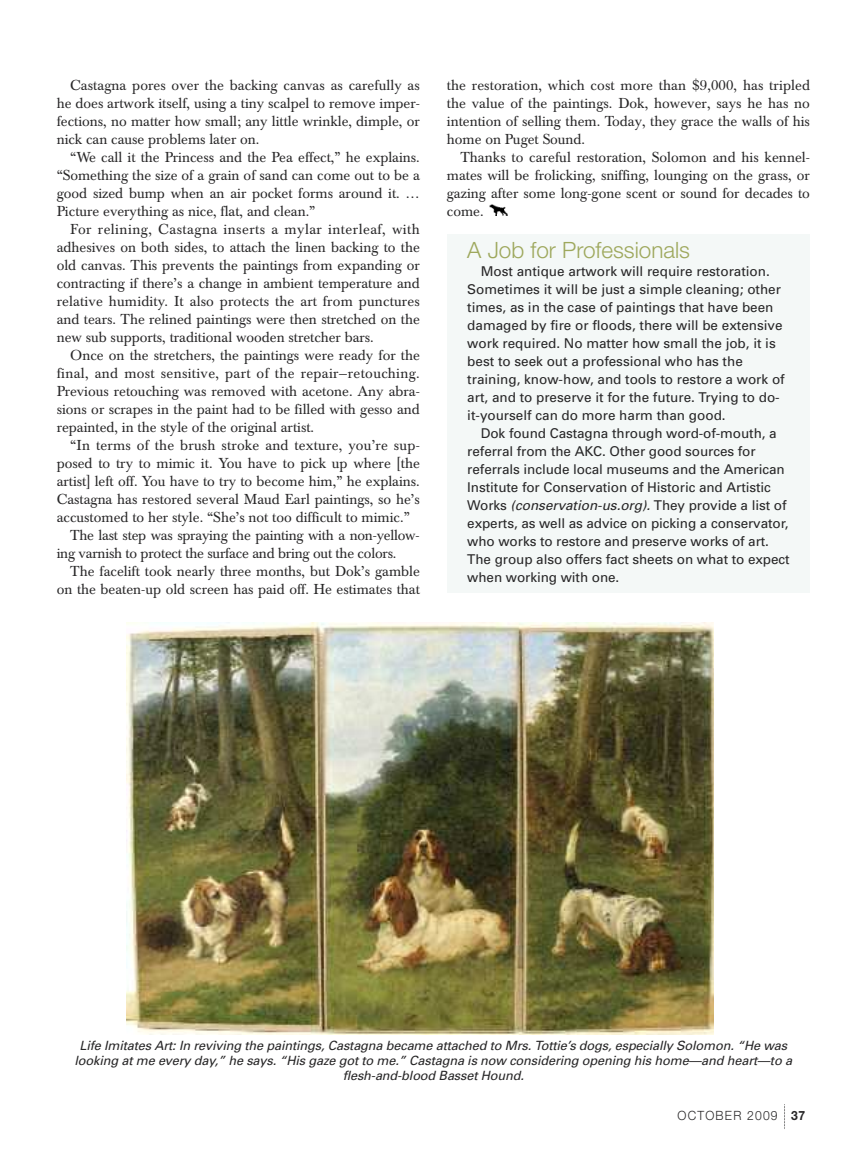
<style>
.page{position:relative;width:864px;height:1161px;background:#fff}
.page>*{position:absolute;margin:0;border:0;box-sizing:border-box;transform-origin:0 0}
.t1{font:300 22.5px "Helvetica Neue";color:#9ea85d}
.t2{font:14.25px/18px "Baskerville BE";color:#272627;text-align:justify}
.t3{font:13.5px/18px "Univers";color:#272627}
.t4{font:italic 12.75px/15px "Univers";letter-spacing:-.01em;color:#272627;text-align:center}
.t5{font:300 12.75px "Helvetica Neue";letter-spacing:.1em;color:#272627;scale:.95 1}
.s1{font-style:italic}
.s2{font-weight:700}
</style>
<div class="page">
<svg style="left:784px;top:1104px;width:1px;height:25px"></svg>
<img style="left:490px;top:205px;width:17px;height:11px">
<img style="left:127px;top:622px;width:586px;height:412px">
<div style="left:447px;top:234px;width:363px;height:359px;background:#f4f8f7"></div>
<p class="t2" style="left:57px;top:78px;width:365px;text-indent:14px">Castagna pores over the backing canvas as carefully as he does artwork itself, using a tiny scalpel to remove imper&shy;fections, no matter how small; any little wrinkle, dimple, or nick can cause problems later on.</p>
<p class="t2" style="left:57px;top:150px;width:365px;text-indent:13px">“We call it the Princess and the Pea effect,” he explains. “Something the size of a grain of sand can come out to be a good sized bump when an air pocket forms around it. … Picture everything as nice, flat, and clean.”</p>
<p class="t2" style="left:57px;top:222px;width:365px;text-indent:14px">For relining, Castagna inserts a mylar interleaf, with adhesives on both sides, to attach the linen backing to the old canvas. This prevents the paintings from expanding or contracting if there’s a change in ambient temperature and relative humidity. It also protects the art from punctures and tears. The relined paintings were then stretched on the new sub supports, traditional wooden stretcher bars.</p>
<p class="t2" style="left:57px;top:348px;width:365px;text-indent:14px">Once on the stretchers, the paintings were ready for the final, and most sensitive, part of the repair—retouching.<br>Previous retouching was removed with acetone. Any abra&shy;sions or scrapes in the paint had to be filled with gesso and repainted, in the style of the original artist.</p>
<p class="t2" style="left:70px;top:438px;width:351px">“In terms of the brush stroke and texture, you’re sup-</p>
<p class="t2" style="left:57px;top:456px;width:365px">posed to try to mimic it. You have to pick up where [the</p>
<p class="t2" style="left:57px;top:474px;width:365px">artist] left off. You have to try to become him,” he explains.</p>
<p class="t2" style="left:57px;top:492px;width:365px">Castagna has restored several Maud Earl paintings, so he’s</p>
<p class="t2" style="left:57px;top:510px;width:355px">accustomed to her style. “She’s not too difficult to mimic.”</p>
<p class="t2" style="left:70px;top:528px;width:351px">The last step was spraying the painting with a non-yellow-</p>
<p class="t2" style="left:57px;top:546px;width:341px">ing varnish to protect the surface and bring out the colors.</p>
<p class="t2" style="left:70px;top:564px;width:351px">The facelift took nearly three months, but Dok’s gamble</p>
<p class="t2" style="left:57px;top:582px;width:365px">on the beaten-up old screen has paid off. He estimates that</p>
<p class="t2" style="left:447px;top:78px;width:365px">the restoration, which cost more than $9,000, has tripled the value of the paintings. Dok, however, says he has no intention of selling them. Today, they grace the walls of his home on Puget Sound.</p>
<p class="t2" style="left:447px;top:150px;width:365px;text-indent:14px">Thanks to careful restoration, Solomon and his kennel&shy;mates will be frolicking, sniffing, lounging on the grass, or gazing after some long-gone scent or sound for decades to come.</p>
<h1 class="t1" style="left:467px;top:242px;width:224px">A Job for Professionals</h1>
<p class="t3" style="left:467px;top:264px;width:319px;text-indent:14px">Most antique artwork will require restoration.<br>Sometimes it will be just a simple cleaning; other times, as in the case of paintings that have been damaged by fire or floods, there will be extensive work required. No matter how small the job, it is best to seek out a professional who has the training, know-how, and tools to restore a work of art, and to preserve it for the future. Trying to do&shy;it-yourself can do more harm than good.</p>
<p class="t3" style="left:467px;top:426px;width:324px;text-indent:14px">Dok found Castagna through word-of-mouth, a referral from the AKC. Other good sources for referrals include local museums and the American Institute for Conservation of Historic and Artistic Works <span class="s1">(conservation-us.org).</span> They provide a list of experts, as well as advice on picking a conservator, who works to restore and preserve works of art.<br>The group also offers fact sheets on what to expect when working with one.</p>
<p class="t4" style="left:75px;top:1039px;width:719px">Life Imitates Art: In reviving the paintings, Castagna became attached to Mrs. Tottie’s dogs, especially Solomon. “He was looking at me every day,” he says. “His gaze got to me.” Castagna is now considering opening his home—and heart—to a flesh-and-blood Basset Hound.</p>
<p class="t5" style="left:678px;top:1111px;width:136px">OCTOBER 2009 <span class="s2">37</span></p>
</div>
